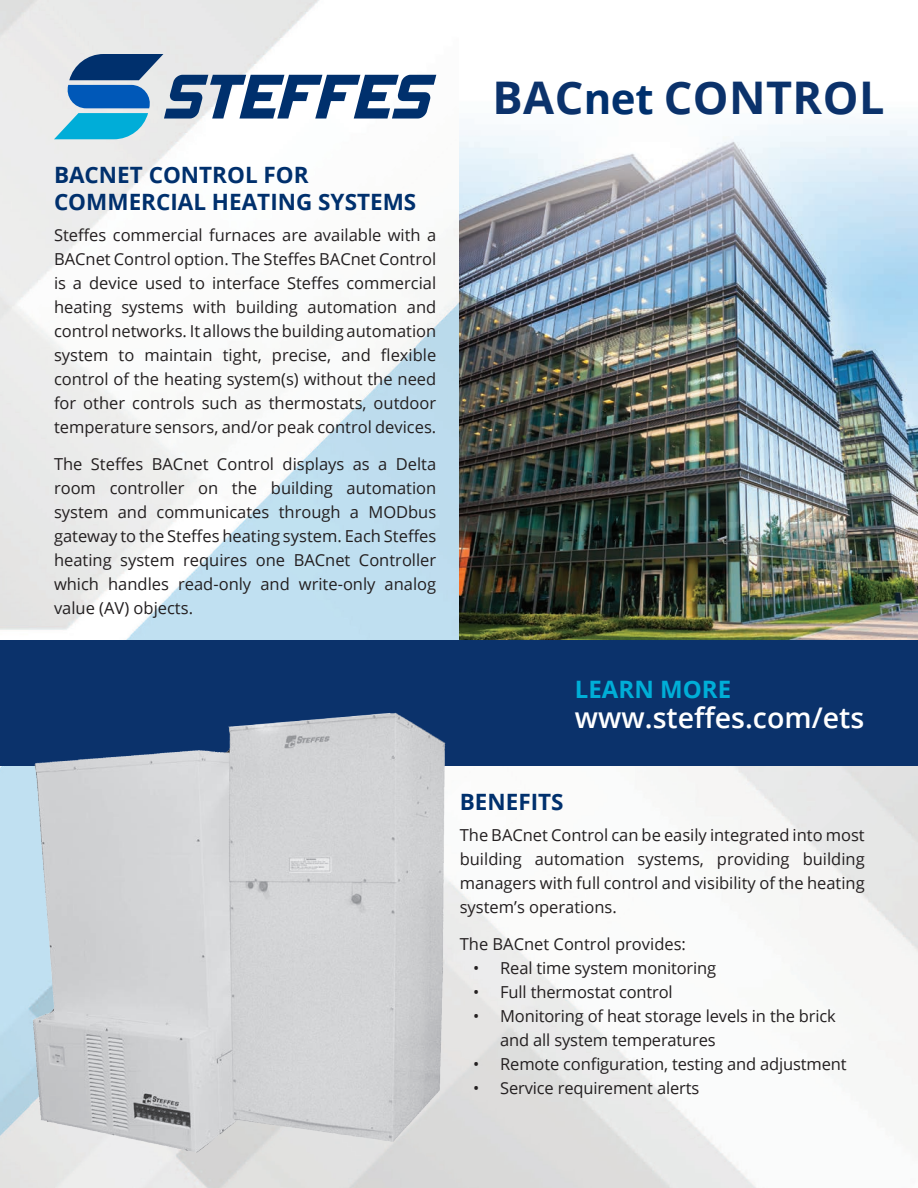
<style>
.page{position:relative;width:918px;height:1188px;background:#fff}
.page>*{position:absolute;margin:0;border:0;box-sizing:border-box;transform-origin:0 0}
.t1{font:700 45px "Open Sans";letter-spacing:.01em;color:#0b326b}
.t2{font:600 28.5px "Open Sans";color:#fff}
.t3{font:700 24px "Open Sans";color:#00aed7}
.t4{font:700 22.5px/27px "Open Sans";color:#00306d}
.t5{font:16.5px/24px "Open Sans";letter-spacing:-.01em;color:#231f20;text-align:justify}
.s1{font-size:42px;color:#00306d}
</style>
<div class="page">
<img style="left:459px;top:101px;width:459px;height:539px">
<svg style="left:54px;top:54px;width:382px;height:85px"></svg>
<div style="left:0;top:640px;width:918px;height:126px;background:#0b326b"></div>
<img style="left:0;top:712px;width:459px;height:454px">
<p class="t4" style="left:54px;top:161px;width:364px">BACNET CONTROL FOR<br>COMMERCIAL HEATING SYSTEMS</p>
<p class="t5" style="left:54px;top:222px;width:384px">Steffes commercial furnaces are available with a BACnet Control option. The Steffes BACnet Control is a device used to interface Steffes commercial heating systems with building automation and control networks. It allows the building automation system to maintain tight, precise, and flexible control of the heating system(s) without the need for other controls such as thermostats, outdoor temperature sensors, and/or peak control devices.</p>
<p class="t5" style="left:54px;top:452px;width:384px">The Steffes BACnet Control displays as a Delta room controller on the building automation system and communicates through a MODbus gateway to the Steffes heating system. Each Steffes heating system requires one BACnet Controller which handles read-only and write-only analog value (AV) objects.</p>
<p class="t1" style="left:493px;top:66px;width:393px">BAC<span class="s1">net</span> CONTROL</p>
<p class="t3" style="left:575px;top:672px;width:158px">LEARN MORE</p>
<p class="t2" style="left:575px;top:698px;width:291px">www.steffes.com/ets</p>
<p class="t4" style="left:460px;top:788px;width:105px">BENEFITS</p>
<p class="t5" style="left:460px;top:822px;width:407px">The BACnet Control can be easily integrated into most building automation systems, providing building managers with full control and visibility of the heating system’s operations.</p>
<p class="t5" style="left:460px;top:932px;width:228px">The BACnet Control provides:</p>
<p class="t5" style="left:473px;top:956px;width:244px">• Real time system monitoring</p>
<p class="t5" style="left:473px;top:980px;width:201px">• Full thermostat control</p>
<p class="t5" style="left:500px;top:1004px;width:337px;text-indent:-27px">• Monitoring of heat storage levels in the brick and all system temperatures</p>
<p class="t5" style="left:473px;top:1052px;width:375px">• Remote configuration, testing and adjustment</p>
<p class="t5" style="left:473px;top:1076px;width:228px">• Service requirement alerts</p>
</div>
